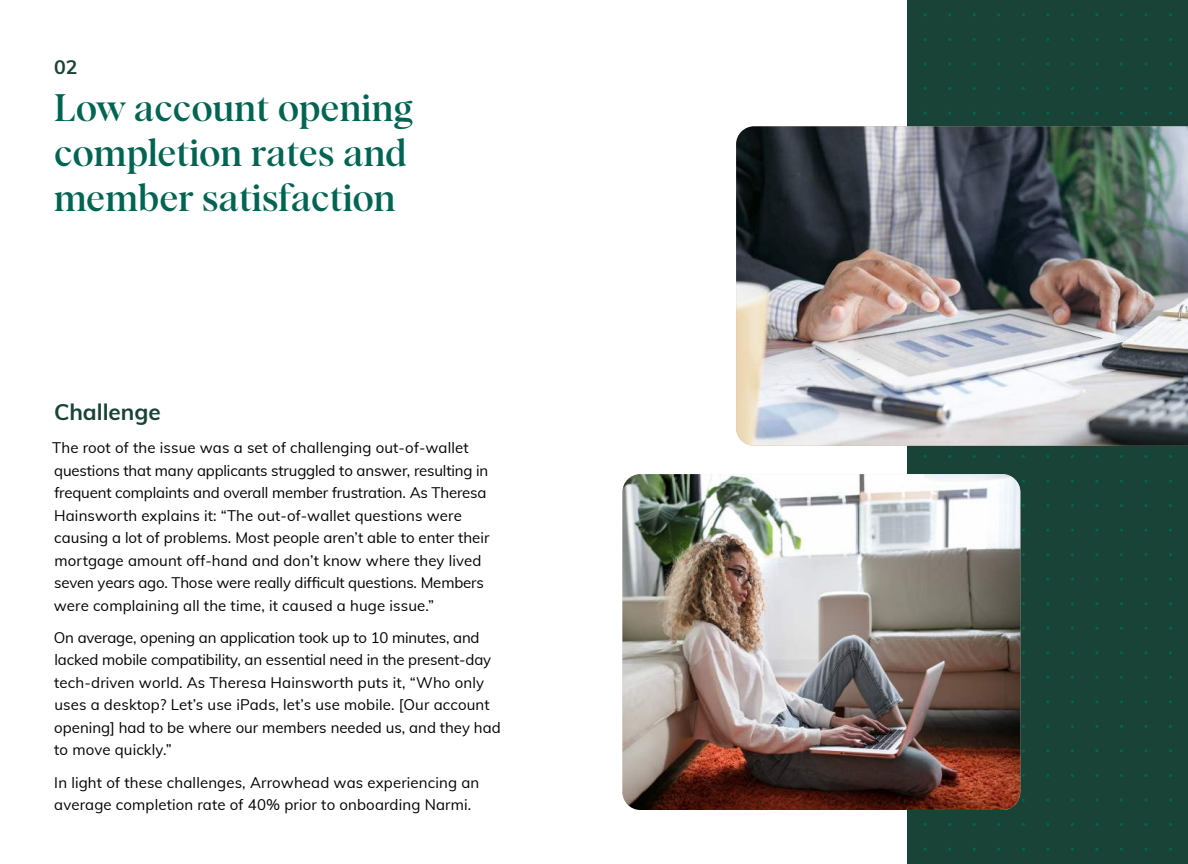
<style>
.page{position:relative;width:1188px;height:864px;background:#1a4338}
.page>*{position:absolute;margin:0;border:0;box-sizing:border-box;transform-origin:0 0}
.t1{font:37.5px/45px "Narmi Matiere Medium";letter-spacing:-.005em;color:#006452}
.t2{font:700 22.5px "Mulish";color:#1a4338}
.t3{font:700 19.5px "Mulish";color:#1a4338}
.t4{font:15px/22.5px "Mulish";color:#000}
</style>
<div class="page">
<svg style="left:1144px;top:847px;width:4px;height:4px"></svg>
<svg style="left:1095px;top:847px;width:4px;height:4px"></svg>
<svg style="left:1144px;top:798px;width:4px;height:4px"></svg>
<svg style="left:1144px;top:749px;width:4px;height:4px"></svg>
<svg style="left:1095px;top:798px;width:4px;height:4px"></svg>
<svg style="left:1095px;top:749px;width:4px;height:4px"></svg>
<svg style="left:1144px;top:479px;width:4px;height:4px"></svg>
<svg style="left:1095px;top:479px;width:4px;height:4px"></svg>
<svg style="left:1144px;top:111px;width:4px;height:4px"></svg>
<svg style="left:1095px;top:111px;width:4px;height:4px"></svg>
<svg style="left:1144px;top:62px;width:4px;height:4px"></svg>
<svg style="left:1144px;top:13px;width:4px;height:4px"></svg>
<svg style="left:1095px;top:62px;width:4px;height:4px"></svg>
<svg style="left:1095px;top:13px;width:4px;height:4px"></svg>
<div style="left:0;top:0;width:907px;height:864px;background:#fff"></div>
<img style="left:622px;top:474px;width:398px;height:336px">
<img style="left:736px;top:126px;width:452px;height:320px">
<h3 class="t3" style="left:54px;top:59px;width:25px">02</h3>
<h1 class="t1" style="left:54px;top:89px;width:361px">Low account opening completion rates and member satisfaction</h1>
<h2 class="t2" style="left:54px;top:403px;width:108px">Challenge</h2>
<p class="t4" style="left:52px;top:437px;width:439px">The root of the issue was a set of challenging out-of-wallet questions that many applicants struggled to answer, resulting in frequent complaints and overall member frustration. As Theresa Hainsworth explains it: “The out-of-wallet questions were causing a lot of problems. Most people aren’t able to enter their mortgage amount off-hand and don’t know where they lived seven years ago. Those were really dif昀椀cult questions. Members were complaining all the time, it caused a huge issue.”</p>
<p class="t4" style="left:54px;top:625px;width:448px">On average, opening an application took up to 10 minutes, and lacked mobile compatibility, an essential need in the present-day tech-driven world. As Theresa Hainsworth puts it, “Who only uses a desktop? Let’s use iPads, let’s use mobile. [Our account opening] had to be where our members needed us, and they had to move quickly.”</p>
<p class="t4" style="left:54px;top:770px;width:427px">In light of these challenges, Arrowhead was experiencing an average completion rate of 40% prior to onboarding Narmi.</p>
</div>
